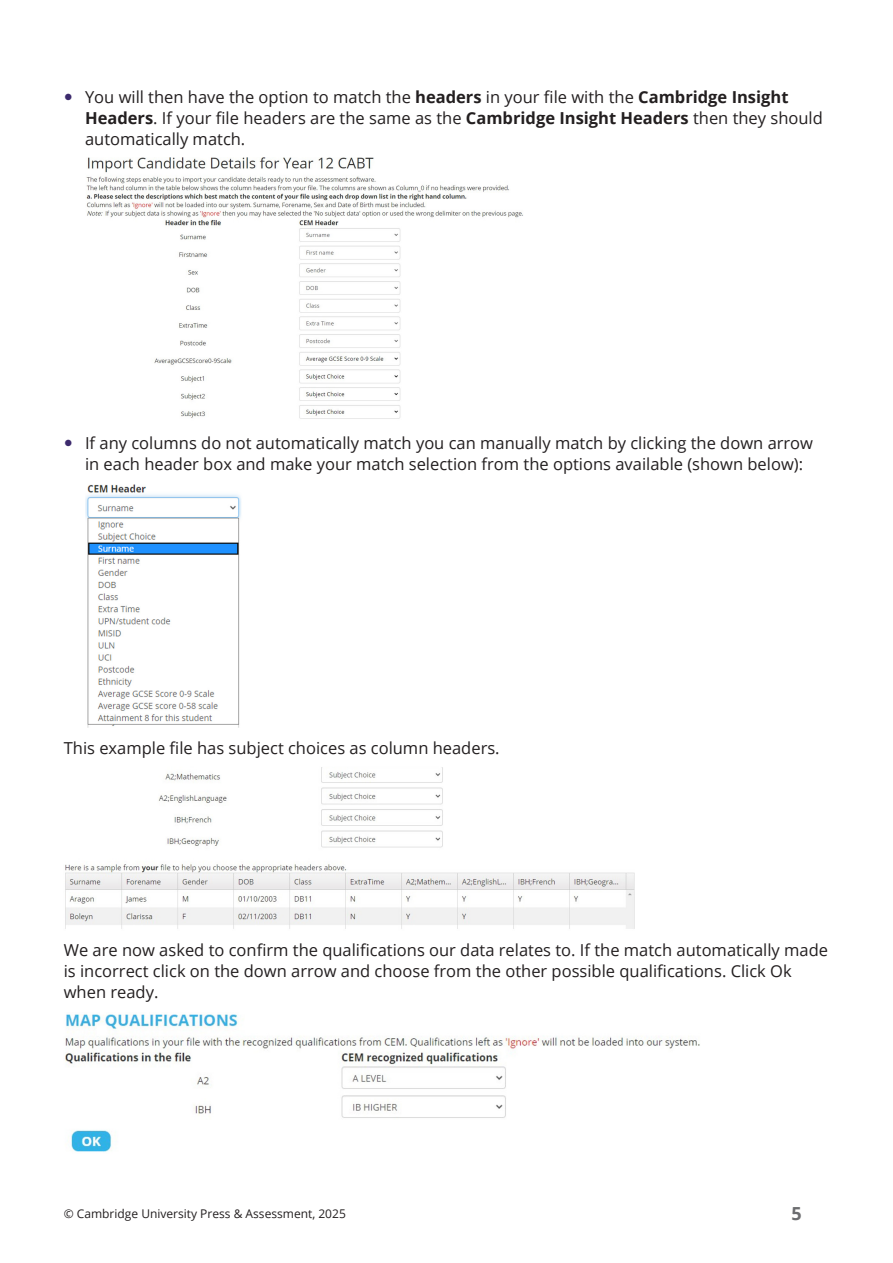
<style>
.page{position:relative;width:893px;height:1263px;background:#fff}
.page>*{position:absolute;margin:0;border:0;box-sizing:border-box;transform-origin:0 0}
.t1{font:700 18px "Open Sans";color:#6c6d70}
.Body_Text{font:16.5px/21px "Open Sans";color:#231f20}
.t2{font:12px "Open Sans";color:#231f20}
.s1{font-weight:700}
</style>
<div class="page">
<img style="left:86px;top:157px;width:437px;height:262px">
<img style="left:85px;top:484px;width:156px;height:244px">
<img style="left:65px;top:767px;width:570px;height:162px">
<img style="left:65px;top:1014px;width:635px;height:138px">
<p class="Body_Text" style="left:85px;top:86px;width:739px">You will then have the option to match the <span class="s1">headers</span> in your file with the <span class="s1">Cambridge Insight<br>Headers</span>. If your file headers are the same as the <span class="s1">Cambridge Insight Headers</span> then they should automatically match.</p>
<p class="Body_Text" style="left:85px;top:432px;width:729px">If any columns do not automatically match you can manually match by clicking the down arrow in each header box and make your match selection from the options available (shown below):</p>
<p class="Body_Text" style="left:64px;top:737px;width:437px">This example file has subject choices as column headers.</p>
<p class="Body_Text" style="left:64px;top:939px;width:766px">We are now asked to confirm the qualifications our data relates to. If the match automatically made is incorrect click on the down arrow and choose from the other possible qualifications. Click Ok when ready.</p>
<p class="t2" style="left:64px;top:1206px;width:284px">© Cambridge University Press &amp; Assessment, 2025</p>
<p class="t1" style="left:792px;top:1201px;width:12px">5</p>
</div>
